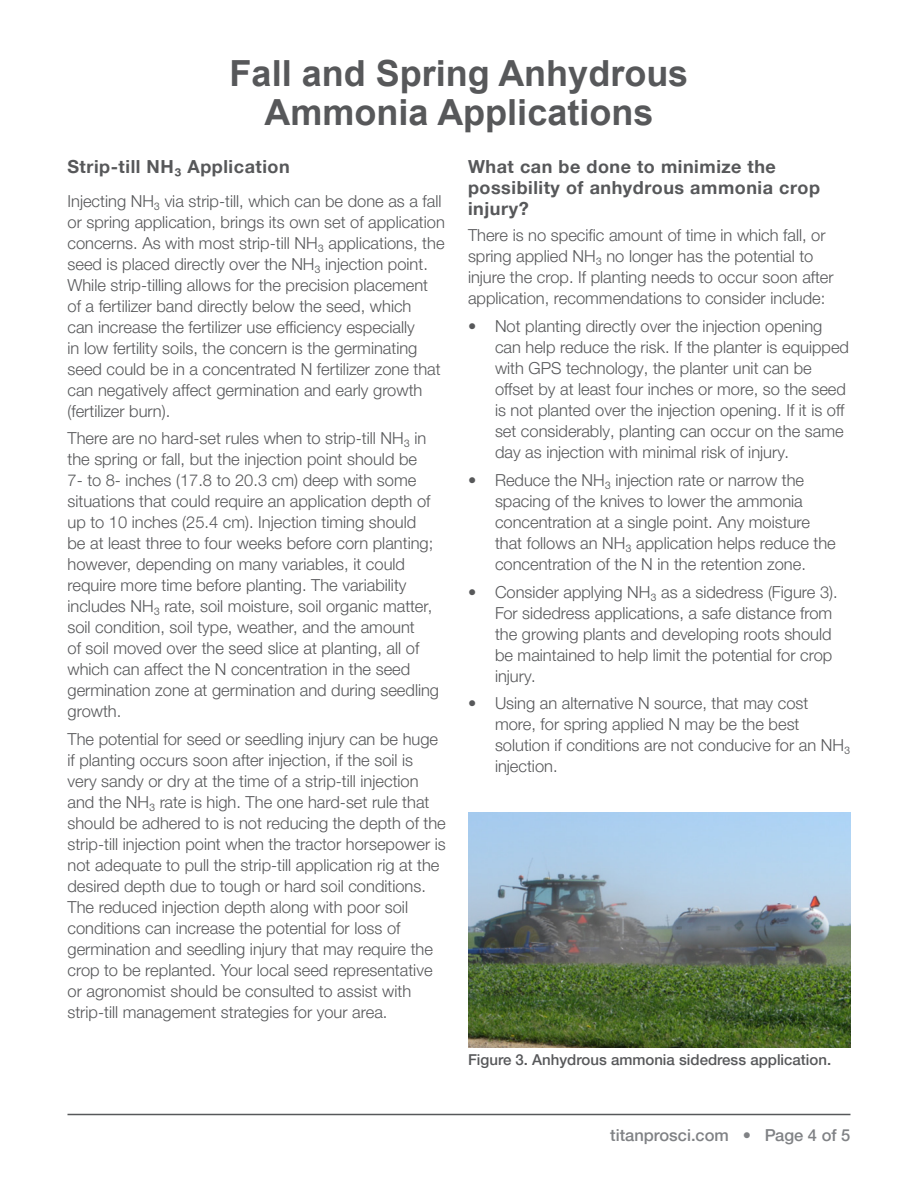
<style>
.page{position:relative;width:918px;height:1188px;background:#fff}
.page>*{position:absolute;margin:0;border:0;box-sizing:border-box;transform-origin:0 0}
.Universal_Title{font:700 36px/39px "Arial";color:#57585a;text-align:center}
.Universal_Subhead{font:700 18px/21px "Helvetica Neue LTW1 G";letter-spacing:.03em;color:#57585a}
.Universal_Text{font:300 16.5px/21px "Helvetica Neue LTW1 G";color:#57585a}
.t1{font:500 16.5px "Helvetica Neue LTW1 G";color:#808285}
.Universal_Caption{font:500 15px "Helvetica Neue LTW1 G";color:#57585a}
</style>
<div class="page">
<hr style="left:68px;top:1114px;width:782px;height:1px;background:#57585a">
<img style="left:468px;top:812px;width:382px;height:236px">
<p class="Universal_Title" style="left:230px;top:54px;width:460px">Fall and Spring Anhydrous<br>Ammonia Applications</p>
<p class="Universal_Subhead" style="left:68px;top:156px;width:224px">Strip-till NH₃ Application</p>
<p class="Universal_Text" style="left:68px;top:190px;width:379px">Injecting NH₃ via strip-till, which can be done as a fall or spring application, brings its own set of application concerns. As with most strip-till NH₃ applications, the seed is placed directly over the NH₃ injection point.<br>While strip-tilling allows for the precision placement of a fertilizer band directly below the seed, which<br>can increase the fertilizer use efficiency especially<br>in low fertility soils, the concern is the germinating seed could be in a concentrated N fertilizer zone that can negatively affect germination and early growth (fertilizer burn).</p>
<p class="Universal_Text" style="left:68px;top:428px;width:373px">There are no hard-set rules when to strip-till NH₃ in the spring or fall, but the injection point should be<br>7- to 8- inches (17.8 to 20.3 cm) deep with some situations that could require an application depth of up to 10 inches (25.4 cm). Injection timing should<br>be at least three to four weeks before corn planting; however, depending on many variables, it could require more time before planting. The variability includes NH₃ rate, soil moisture, soil organic matter, soil condition, soil type, weather, and the amount<br>of soil moved over the seed slice at planting, all of which can affect the N concentration in the seed germination zone at germination and during seedling growth.</p>
<p class="Universal_Text" style="left:68px;top:729px;width:380px">The potential for seed or seedling injury can be huge if planting occurs soon after injection, if the soil is very sandy or dry at the time of a strip-till injection and the NH₃ rate is high. The one hard-set rule that should be adhered to is not reducing the depth of the strip-till injection point when the tractor horsepower is not adequate to pull the strip-till application rig at the desired depth due to tough or hard soil conditions.<br>The reduced injection depth along with poor soil conditions can increase the potential for loss of germination and seedling injury that may require the crop to be replanted. Your local seed representative or agronomist should be consulted to assist with strip-till management strategies for your area.</p>
<p class="Universal_Subhead" style="left:468px;top:156px;width:354px">What can be done to minimize the possibility of anhydrous ammonia crop injury?</p>
<p class="Universal_Text" style="left:468px;top:225px;width:367px">There is no specific amount of time in which fall, or spring applied NH₃ no longer has the potential to injure the crop. If planting needs to occur soon after application, recommendations to consider include:</p>
<p class="Universal_Text" style="left:495px;top:316px;width:356px;text-indent:-27px">• Not planting directly over the injection opening can help reduce the risk. If the planter is equipped with GPS technology, the planter unit can be offset by at least four inches or more, so the seed is not planted over the injection opening. If it is off set considerably, planting can occur on the same day as injection with minimal risk of injury.</p>
<p class="Universal_Text" style="left:495px;top:469px;width:342px;text-indent:-27px">• Reduce the NH₃ injection rate or narrow the spacing of the knives to lower the ammonia concentration at a single point. Any moisture that follows an NH₃ application helps reduce the concentration of the N in the retention zone.</p>
<p class="Universal_Text" style="left:495px;top:581px;width:344px;text-indent:-27px">• Consider applying NH₃ as a sidedress (Figure 3).<br>For sidedress applications, a safe distance from the growing plants and developing roots should be maintained to help limit the potential for crop injury.</p>
<p class="Universal_Text" style="left:495px;top:693px;width:357px;text-indent:-27px">• Using an alternative N source, that may cost more, for spring applied N may be the best solution if conditions are not conducive for an NH₃ injection.</p>
<p class="Universal_Caption" style="left:468px;top:1050px;width:365px">Figure 3. Anhydrous ammonia sidedress application.</p>
<p class="t1" style="left:610px;top:1125px;width:242px">titanprosci.com • Page 4 of 5</p>
</div>
